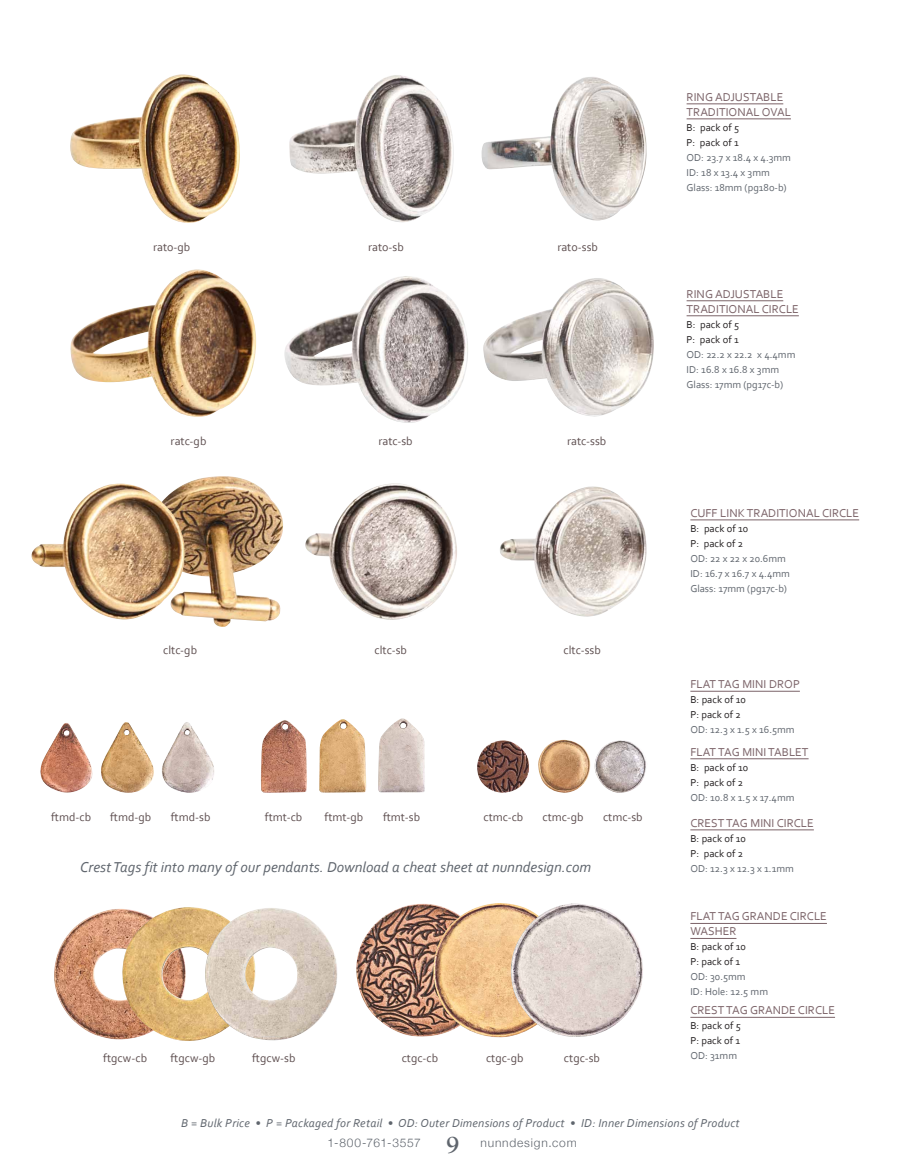
<style>
.page{position:relative;width:905px;height:1175px;background:#fff}
.page>*{position:absolute;margin:0;border:0;box-sizing:border-box;transform-origin:0 0}
.t1{font:700 25.5px "Goudy Old Style T";color:#5f656d}
.t2{font:italic 15px "Corbel";color:#5f656d}
.t3{font:12px/15px "Corbel";color:#7b6368}
.t4{font:12px "Corbel";color:#5e4f50}
.t5{font:italic 12px "Corbel";letter-spacing:.02em;color:#5f656d}
.t6{font:300 12px "Helvetica Neue";letter-spacing:.065em;color:#5f656d}
.t7{font:10.5px/15px "Corbel";color:#5f656d}
.t8{font:10.5px/15px "Corbel";color:#231f20}
</style>
<div class="page">
<img style="left:40px;top:723px;width:52px;height:69px">
<img style="left:101px;top:722px;width:53px;height:70px">
<img style="left:162px;top:722px;width:52px;height:70px">
<img style="left:54px;top:908px;width:67px;height:132px">
<img style="left:121px;top:907px;width:84px;height:134px">
<img style="left:205px;top:908px;width:132px;height:132px">
<img style="left:356px;top:903px;width:76px;height:134px">
<img style="left:432px;top:903px;width:79px;height:135px">
<img style="left:511px;top:903px;width:132px;height:134px">
<hr style="left:690px;top:829px;width:123px;height:1px;background:#7b6368">
<hr style="left:690px;top:691px;width:109px;height:1px;background:#7b6368">
<hr style="left:690px;top:758px;width:118px;height:1px;background:#7b6368">
<hr style="left:690px;top:1017px;width:145px;height:1px;background:#7b6368">
<hr style="left:690px;top:923px;width:136px;height:1px;background:#7b6368">
<hr style="left:690px;top:938px;width:46px;height:1px;background:#7b6368">
<img style="left:477px;top:740px;width:52px;height:52px">
<img style="left:538px;top:740px;width:53px;height:52px">
<img style="left:594px;top:740px;width:52px;height:52px">
<hr style="left:686px;top:103px;width:97px;height:1px;background:#7b6368">
<hr style="left:686px;top:118px;width:105px;height:1px;background:#7b6368">
<img style="left:481px;top:77px;width:166px;height:144px">
<img style="left:289px;top:75px;width:165px;height:147px">
<img style="left:70px;top:74px;width:170px;height:149px">
<hr style="left:690px;top:519px;width:169px;height:1px;background:#7b6368">
<img style="left:305px;top:483px;width:152px;height:137px">
<img style="left:500px;top:486px;width:147px;height:131px">
<img style="left:186px;top:476px;width:97px;height:151px">
<img style="left:31px;top:483px;width:155px;height:136px">
<hr style="left:686px;top:300px;width:97px;height:1px;background:#7b6368">
<hr style="left:686px;top:315px;width:112px;height:1px;background:#7b6368">
<img style="left:483px;top:278px;width:171px;height:139px">
<img style="left:284px;top:276px;width:184px;height:147px">
<img style="left:70px;top:269px;width:186px;height:148px">
<img style="left:261px;top:720px;width:46px;height:72px">
<img style="left:319px;top:719px;width:47px;height:73px">
<img style="left:378px;top:718px;width:47px;height:75px">
<p class="t4" style="left:153px;top:239px;width:39px">rato-gb</p>
<p class="t4" style="left:368px;top:239px;width:37px">rato-sb</p>
<p class="t4" style="left:557px;top:239px;width:42px">rato-ssb</p>
<p class="t4" style="left:171px;top:433px;width:37px">ratc-gb</p>
<p class="t4" style="left:378px;top:433px;width:36px">ratc-sb</p>
<p class="t4" style="left:567px;top:433px;width:41px">ratc-ssb</p>
<p class="t4" style="left:163px;top:642px;width:35px">cltc-gb</p>
<p class="t4" style="left:374px;top:642px;width:34px">cltc-sb</p>
<p class="t4" style="left:563px;top:642px;width:39px">cltc-ssb</p>
<p class="t4" style="left:265px;top:809px;width:39px">ftmt-cb</p>
<p class="t4" style="left:324px;top:809px;width:40px">ftmt-gb</p>
<p class="t4" style="left:383px;top:809px;width:39px">ftmt-sb</p>
<h2 class="t2" style="left:80px;top:858px;width:512px">Crest Tags fit into many of our pendants. Download a cheat sheet at nunndesign.com</h2>
<p class="t4" style="left:51px;top:809px;width:42px">ftmd-cb</p>
<p class="t4" style="left:110px;top:809px;width:43px">ftmd-gb</p>
<p class="t4" style="left:171px;top:809px;width:41px">ftmd-sb</p>
<p class="t4" style="left:483px;top:809px;width:41px">ctmc-cb</p>
<p class="t4" style="left:542px;top:809px;width:43px">ctmc-gb</p>
<p class="t4" style="left:603px;top:809px;width:41px">ctmc-sb</p>
<p class="t4" style="left:103px;top:1050px;width:45px">ftgcw-cb</p>
<p class="t4" style="left:170px;top:1050px;width:46px">ftgcw-gb</p>
<p class="t4" style="left:252px;top:1050px;width:45px">ftgcw-sb</p>
<p class="t4" style="left:401px;top:1050px;width:38px">ctgc-cb</p>
<p class="t4" style="left:486px;top:1050px;width:39px">ctgc-gb</p>
<p class="t4" style="left:564px;top:1050px;width:37px">ctgc-sb</p>
<p class="t3" style="left:686px;top:89px;width:106px">RING ADJUSTABLE<br>TRADITIONAL OVAL</p>
<p class="t8" style="left:686px;top:120px;width:54px">B: pack of 5<br>P: pack of 1</p>
<p class="t7" style="left:686px;top:150px;width:106px">OD: 23.7 x 18.4 x 4.3mm<br>ID: 18 x 13.4 x 3mm<br>Glass: 18mm (pg18o-b)</p>
<p class="t3" style="left:686px;top:286px;width:114px">RING ADJUSTABLE<br>TRADITIONAL CIRCLE</p>
<p class="t8" style="left:686px;top:316px;width:54px">B: pack of 5<br>P: pack of 1</p>
<p class="t7" style="left:686px;top:346px;width:110px">OD: 22.2 x 22.2 x 4.4mm<br>ID: 16.8 x 16.8 x 3mm<br>Glass: 17mm (pg17c-b)</p>
<p class="t3" style="left:690px;top:505px;width:170px">CUFF LINK TRADITIONAL CIRCLE</p>
<p class="t8" style="left:690px;top:520px;width:59px">B: pack of 10<br>P: pack of 2</p>
<p class="t7" style="left:690px;top:550px;width:101px">OD: 22 x 22 x 20.6mm<br>ID: 16.7 x 16.7 x 4.4mm<br>Glass: 17mm (pg17c-b)</p>
<p class="t3" style="left:690px;top:676px;width:111px">FLAT TAG MINI DROP</p>
<p class="t8" style="left:690px;top:692px;width:57px">B: pack of 10<br>P: pack of 2</p>
<p class="t7" style="left:690px;top:722px;width:106px">OD: 12.3 x 1.5 x 16.5mm</p>
<p class="t3" style="left:690px;top:744px;width:120px">FLAT TAG MINI TABLET</p>
<p class="t8" style="left:690px;top:759px;width:59px">B: pack of 10<br>P: pack of 2</p>
<p class="t7" style="left:690px;top:789px;width:106px">OD: 10.8 x 1.5 x 17.4mm</p>
<p class="t3" style="left:690px;top:815px;width:125px">CREST TAG MINI CIRCLE</p>
<p class="t8" style="left:690px;top:830px;width:57px">B: pack of 10<br>P: pack of 2</p>
<p class="t7" style="left:690px;top:860px;width:105px">OD: 12.3 x 12.3 x 1.1mm</p>
<p class="t3" style="left:690px;top:908px;width:138px">FLAT TAG GRANDE CIRCLE<br>WASHER</p>
<p class="t8" style="left:690px;top:939px;width:57px">B: pack of 10<br>P: pack of 1</p>
<p class="t7" style="left:690px;top:969px;width:79px">OD: 30.5mm<br>ID: Hole: 12.5 mm</p>
<p class="t3" style="left:690px;top:1002px;width:146px">CREST TAG GRANDE CIRCLE</p>
<p class="t8" style="left:690px;top:1018px;width:52px">B: pack of 5<br>P: pack of 1</p>
<p class="t7" style="left:690px;top:1048px;width:48px">OD: 31mm</p>
<p class="t5" style="left:181px;top:1115px;width:560px">B = Bulk Price • P = Packaged for Retail • OD: Outer Dimensions of Product • ID: Inner Dimensions of Product</p>
<h1 class="t1" style="left:446px;top:1130px;width:14px">9</h1>
<p class="t6" style="left:327px;top:1135px;width:95px">1-800-761-3557</p>
<p class="t6" style="left:480px;top:1135px;width:98px">nunndesign.com</p>
</div>
